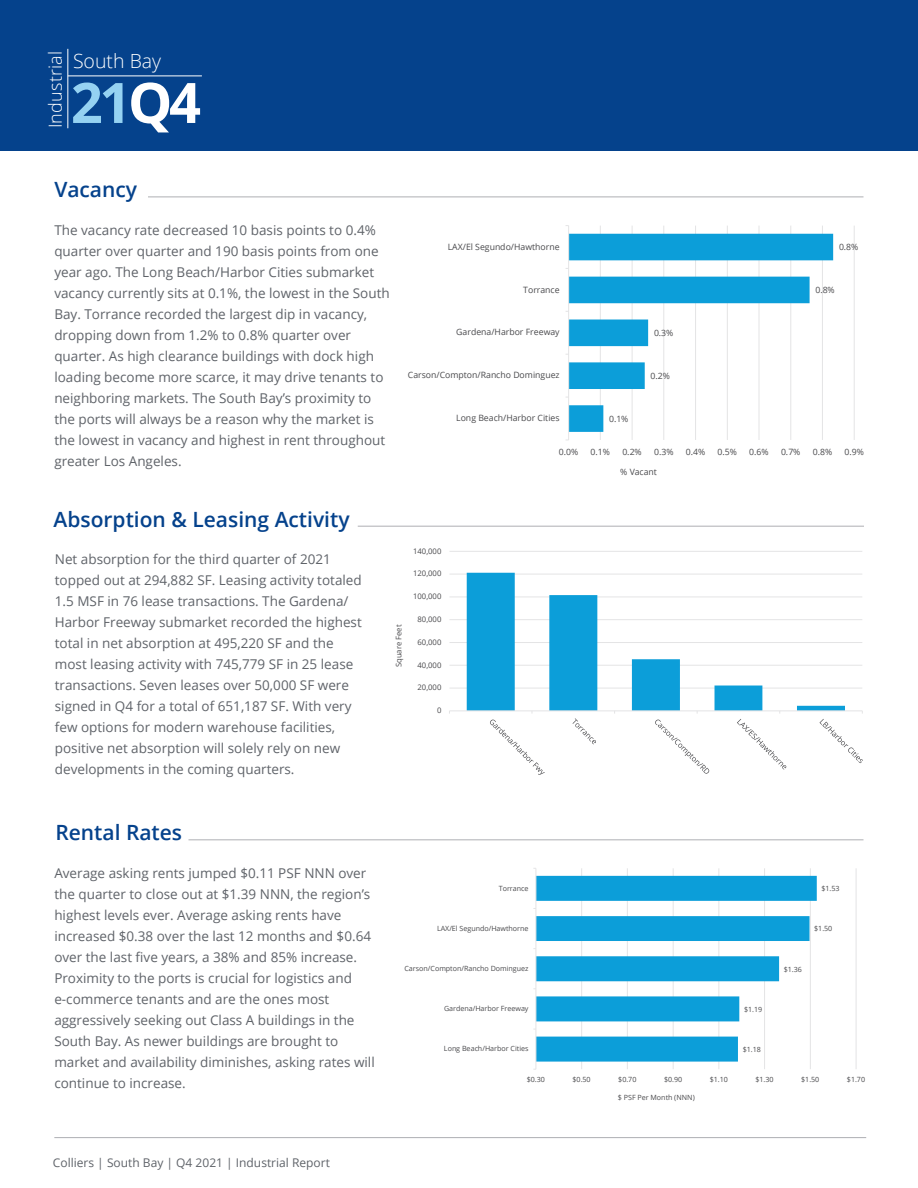
<style>
.page{position:relative;width:918px;height:1188px;background:#fff}
.page>*{position:absolute;margin:0;border:0;box-sizing:border-box;transform-origin:0 0}
.t1{font:700 55.8px "Open Sans";color:#95d2f2}
.t2{font:600 21px "Open Sans";color:#05428c}
.t3{font:300 19.5px "Open Sans";color:#fff}
.t4{font:300 18px "Open Sans";letter-spacing:.01em;color:#fff}
.t5{font:13.5px/21px "Open Sans";color:#5f6369}
.t6{font:12px "Open Sans";color:#5f6369}
.t7{font:8.7px "Open Sans";color:#4a4a4d}
.t8{font:7.65px "Open Sans";color:#4a4a4d}
.t9{font:7.2px "Open Sans";letter-spacing:-.005em;color:#4a4a4d}
.s1{color:#fff}
</style>
<div class="page">
<hr style="left:54px;top:1137px;width:812px;height:1px;background:#aeafb3">
<div style="left:0;top:0;width:918px;height:151px;background:#05428c"></div>
<hr style="left:68px;top:75px;width:134px;height:1px;background:#fff">
<hr style="left:67px;top:49px;width:1px;height:79px;background:#fff">
<hr style="left:449px;top:688px;width:413px;height:1px;background:#e4e4e5">
<hr style="left:449px;top:665px;width:413px;height:1px;background:#e4e4e5">
<hr style="left:449px;top:642px;width:413px;height:1px;background:#e4e4e5">
<hr style="left:449px;top:619px;width:413px;height:1px;background:#e4e4e5">
<hr style="left:449px;top:597px;width:413px;height:1px;background:#e4e4e5">
<hr style="left:449px;top:574px;width:413px;height:1px;background:#e4e4e5">
<hr style="left:449px;top:551px;width:413px;height:1px;background:#e4e4e5">
<svg style="left:467px;top:573px;width:378px;height:138px"></svg>
<hr style="left:449px;top:711px;width:413px;height:1px;background:#e4e4e5">
<svg style="left:490px;top:720px;width:55px;height:55px"></svg>
<svg style="left:573px;top:718px;width:23px;height:26px"></svg>
<svg style="left:655px;top:720px;width:54px;height:54px"></svg>
<svg style="left:737px;top:711px;width:49px;height:59px"></svg>
<svg style="left:819px;top:711px;width:44px;height:52px"></svg>
<hr style="left:358px;top:526px;width:506px;height:1px;background:#aeafb3">
<hr style="left:600px;top:226px;width:1px;height:214px;background:#e4e4e5">
<hr style="left:632px;top:226px;width:1px;height:214px;background:#e4e4e5">
<hr style="left:663px;top:226px;width:1px;height:214px;background:#e4e4e5">
<hr style="left:695px;top:226px;width:1px;height:214px;background:#e4e4e5">
<hr style="left:727px;top:226px;width:1px;height:214px;background:#e4e4e5">
<hr style="left:759px;top:226px;width:1px;height:214px;background:#e4e4e5">
<hr style="left:790px;top:226px;width:1px;height:214px;background:#e4e4e5">
<hr style="left:822px;top:226px;width:1px;height:214px;background:#e4e4e5">
<hr style="left:854px;top:226px;width:1px;height:214px;background:#e4e4e5">
<svg style="left:569px;top:234px;width:264px;height:198px"></svg>
<hr style="left:568px;top:226px;width:1px;height:214px;background:#e4e4e5">
<hr style="left:148px;top:197px;width:715px;height:1px;background:#aeafb3">
<hr style="left:581px;top:868px;width:1px;height:201px;background:#e4e4e5">
<hr style="left:627px;top:868px;width:1px;height:201px;background:#e4e4e5">
<hr style="left:673px;top:868px;width:1px;height:201px;background:#e4e4e5">
<hr style="left:719px;top:868px;width:1px;height:201px;background:#e4e4e5">
<hr style="left:764px;top:868px;width:1px;height:201px;background:#e4e4e5">
<hr style="left:810px;top:868px;width:1px;height:201px;background:#e4e4e5">
<hr style="left:856px;top:868px;width:1px;height:201px;background:#e4e4e5">
<svg style="left:537px;top:876px;width:280px;height:186px;fill:#0c9ed9"></svg>
<hr style="left:536px;top:868px;width:1px;height:201px;background:#e4e4e5">
<hr style="left:188px;top:839px;width:675px;height:1px;background:#aeafb3">
<h3 class="t4" style="left:43px;top:128px;width:79px;rotate:-90deg">Industrial</h3>
<h3 class="t3" style="left:73px;top:48px;width:90px">South Bay</h3>
<h1 class="t1" style="left:71px;top:63px;width:132px">21<span class="s1">Q4</span></h1>
<h2 class="t2" style="left:54px;top:175px;width:84px">Vacancy</h2>
<p class="t5" style="left:54px;top:219px;width:337px">The vacancy rate decreased 10 basis points to 0.4% quarter over quarter and 190 basis points from one year ago. The Long Beach/Harbor Cities submarket vacancy currently sits at 0.1%, the lowest in the South Bay. Torrance recorded the largest dip in vacancy, dropping down from 1.2% to 0.8% quarter over quarter. As high clearance buildings with dock high loading become more scarce, it may drive tenants to neighboring markets. The South Bay’s proximity to the ports will always be a reason why the market is the lowest in vacancy and highest in rent throughout greater Los Angeles.</p>
<h2 class="t2" style="left:54px;top:505px;width:298px">Absorption &amp; Leasing Activity</h2>
<p class="t7" style="left:448px;top:241px;width:113px">LAX/El Segundo/Hawthorne</p>
<p class="t7" style="left:839px;top:241px;width:21px">0.8%</p>
<p class="t7" style="left:523px;top:283px;width:38px">Torrance</p>
<p class="t7" style="left:816px;top:284px;width:21px">0.8%</p>
<p class="t7" style="left:456px;top:326px;width:105px">Gardena/Harbor Freeway</p>
<p class="t7" style="left:654px;top:327px;width:21px">0.3%</p>
<p class="t7" style="left:408px;top:369px;width:153px">Carson/Compton/Rancho Dominguez</p>
<p class="t7" style="left:651px;top:370px;width:21px">0.2%</p>
<p class="t7" style="left:456px;top:412px;width:105px">Long Beach/Harbor Cities</p>
<p class="t7" style="left:609px;top:413px;width:21px">0.1%</p>
<p class="t7" style="left:559px;top:446px;width:21px">0.0%</p>
<p class="t7" style="left:591px;top:446px;width:21px">0.1%</p>
<p class="t7" style="left:622px;top:446px;width:21px">0.2%</p>
<p class="t7" style="left:654px;top:446px;width:21px">0.3%</p>
<p class="t7" style="left:686px;top:446px;width:21px">0.4%</p>
<p class="t7" style="left:718px;top:446px;width:21px">0.5%</p>
<p class="t7" style="left:749px;top:446px;width:21px">0.6%</p>
<p class="t7" style="left:781px;top:446px;width:21px">0.7%</p>
<p class="t7" style="left:813px;top:446px;width:21px">0.8%</p>
<p class="t7" style="left:845px;top:446px;width:21px">0.9%</p>
<p class="t7" style="left:620px;top:465px;width:38px">% Vacant</p>
<p class="t5" style="left:55px;top:548px;width:308px">Net absorption for the third quarter of 2021 topped out at 294,882 SF. Leasing activity totaled 1.5 MSF in 76 lease transactions. The Gardena/ Harbor Freeway submarket recorded the highest total in net absorption at 495,220 SF and the most leasing activity with 745,779 SF in 25 lease transactions. Seven leases over 50,000 SF were signed in Q4 for a total of 651,187 SF. With very few options for modern warehouse facilities, positive net absorption will solely rely on new developments in the coming quarters.</p>
<h2 class="t2" style="left:55px;top:818px;width:128px">Rental Rates</h2>
<p class="t5" style="left:54px;top:862px;width:322px">Average asking rents jumped $0.11 PSF NNN over the quarter to close out at $1.39 NNN, the region’s highest levels ever. Average asking rents have increased $0.38 over the last 12 months and $0.64 over the last five years, a 38% and 85% increase.<br>Proximity to the ports is crucial for logistics and e-commerce tenants and are the ones most aggressively seeking out Class A buildings in the South Bay. As newer buildings are brought to market and availability diminishes, asking rates will continue to increase.</p>
<p class="t8" style="left:413px;top:546px;width:30px">140,000</p>
<p class="t8" style="left:413px;top:568px;width:30px">120,000</p>
<p class="t8" style="left:393px;top:667px;width:44px;rotate:-90deg">Square Feet</p>
<p class="t8" style="left:413px;top:591px;width:30px">100,000</p>
<p class="t8" style="left:418px;top:614px;width:25px">80,000</p>
<p class="t8" style="left:418px;top:637px;width:25px">60,000</p>
<p class="t8" style="left:418px;top:660px;width:25px">40,000</p>
<p class="t8" style="left:418px;top:682px;width:25px">20,000</p>
<p class="t8" style="left:437px;top:705px;width:6px">0</p>
<p class="t9" style="left:499px;top:883px;width:31px">Torrance</p>
<p class="t9" style="left:437px;top:923px;width:93px">LAX/El Segundo/Hawthorne</p>
<p class="t9" style="left:404px;top:963px;width:126px">Carson/Compton/Rancho Dominguez</p>
<p class="t9" style="left:444px;top:1004px;width:86px">Gardena/Harbor Freeway</p>
<p class="t9" style="left:444px;top:1044px;width:86px">Long Beach/Harbor Cities</p>
<p class="t9" style="left:744px;top:1004px;width:20px">$1.19</p>
<p class="t9" style="left:743px;top:1044px;width:20px">$1.18</p>
<p class="t9" style="left:822px;top:884px;width:20px">$1.53</p>
<p class="t9" style="left:814px;top:924px;width:20px">$1.50</p>
<p class="t9" style="left:784px;top:964px;width:20px">$1.36</p>
<p class="t9" style="left:527px;top:1074px;width:20px">$0.30</p>
<p class="t9" style="left:573px;top:1074px;width:20px">$0.50</p>
<p class="t9" style="left:618px;top:1074px;width:20px">$0.70</p>
<p class="t9" style="left:664px;top:1074px;width:20px">$0.90</p>
<p class="t9" style="left:710px;top:1074px;width:20px">$1.10</p>
<p class="t9" style="left:756px;top:1074px;width:20px">$1.30</p>
<p class="t9" style="left:801px;top:1074px;width:20px">$1.50</p>
<p class="t9" style="left:847px;top:1074px;width:20px">$1.70</p>
<p class="t9" style="left:618px;top:1093px;width:78px">$ PSF Per Month (NNN)</p>
<p class="t6" style="left:53px;top:1154px;width:279px">Colliers | South Bay | Q4 2021 | Industrial Report</p>
</div>
